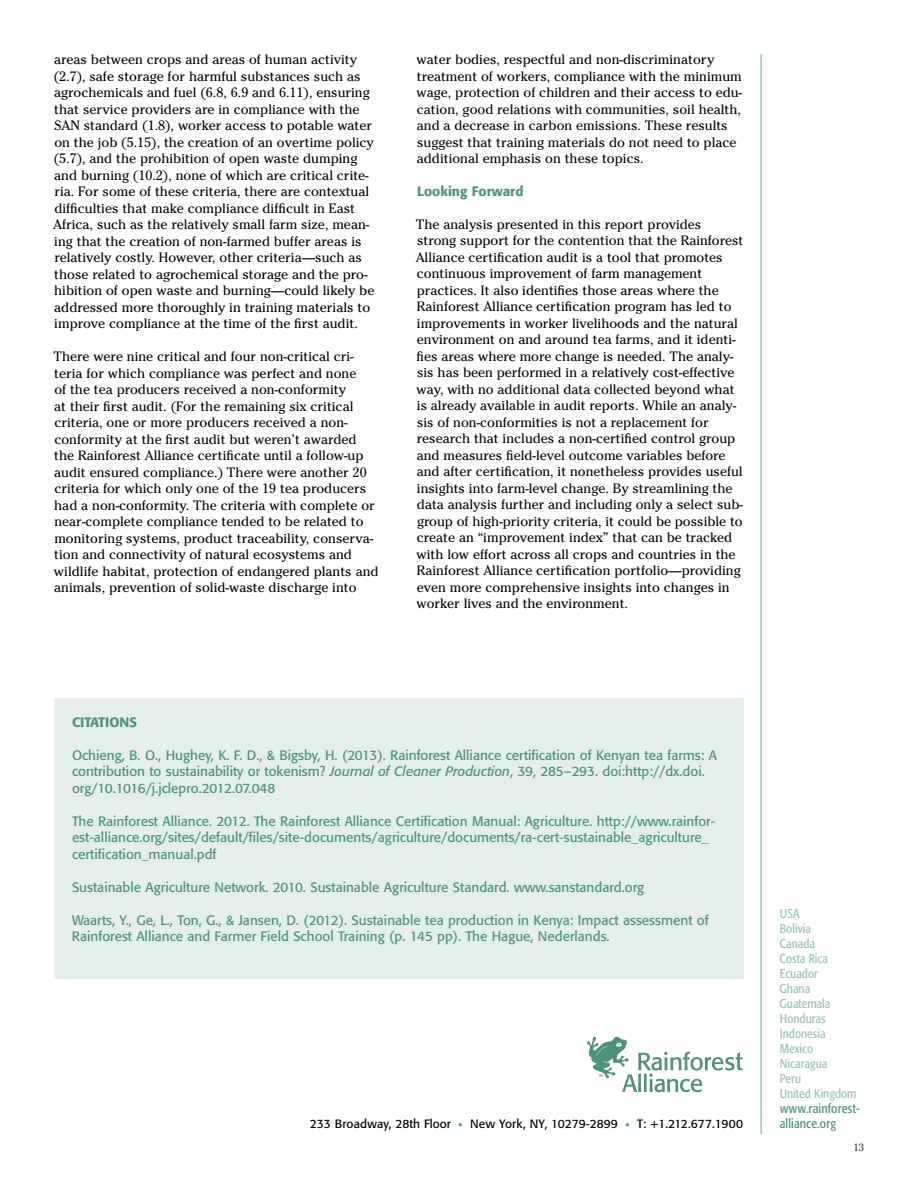
<style>
.page{position:relative;width:918px;height:1188px;background:#fff}
.page>*{position:absolute;margin:0;border:0;box-sizing:border-box;transform-origin:0 0}
.t1{font:13.5px/16.5px "Cheltenham";color:#000}
.t2{font:13.5px/16.5px "Formata";color:#4e917a}
.t3{font:500 13.5px "Formata";color:#4e917a}
.t4{font:condensed 13.2px/15px "Formata";letter-spacing:.01em;color:#4e917a}
.t5{font:condensed 12.75px/15px "Formata";color:#9dc1b3}
.t6{font:12px "Formata";color:#000}
.t7{font:300 10.5px "Cheltenham";color:#000}
.s1{font-style:italic}
.s2{color:#4e917a}
</style>
<div class="page">
<hr style="left:760px;top:54px;width:2px;height:1080px;background:#9dc1b3">
<svg style="left:587px;top:1037px;width:156px;height:55px"></svg>
<div style="left:54px;top:698px;width:689px;height:281px;background:#e5eeea"></div>
<p class="t1" style="left:53px;top:51px;width:323px">areas between crops and areas of human activity (2.7), safe storage for harmful substances such as agrochemicals and fuel (6.8, 6.9 and 6.11), ensuring that service providers are in compliance with the SAN standard (1.8), worker access to potable water on the job (5.15), the creation of an overtime policy (5.7), and the prohibition of open waste dumping and burning (10.2), none of which are critical crite&shy;ria. For some of these criteria, there are contextual difficulties that make compliance difficult in East Africa, such as the relatively small farm size, mean&shy;ing that the creation of non-farmed buffer areas is relatively costly. However, other criteria—such as those related to agrochemical storage and the pro&shy;hibition of open waste and burning—could likely be addressed more thoroughly in training materials to improve compliance at the time of the first audit.</p>
<p class="t1" style="left:53px;top:348px;width:327px">There were nine critical and four non-critical cri&shy;teria for which compliance was perfect and none<br>of the tea producers received a non-conformity<br>at their first audit. (For the remaining six critical criteria, one or more producers received a non&shy;conformity at the first audit but weren’t awarded the Rainforest Alliance certificate until a follow-up audit ensured compliance.) There were another 20 criteria for which only one of the 19 tea producers had a non-conformity. The criteria with complete or near-complete compliance tended to be related to monitoring systems, product traceability, conserva&shy;tion and connectivity of natural ecosystems and wildlife habitat, protection of endangered plants and animals, prevention of solid-waste discharge into</p>
<p class="t1" style="left:417px;top:51px;width:327px">water bodies, respectful and non-discriminatory treatment of workers, compliance with the minimum wage, protection of children and their access to edu&shy;cation, good relations with communities, soil health, and a decrease in carbon emissions. These results suggest that training materials do not need to place additional emphasis on these topics.</p>
<p class="t3" style="left:417px;top:183px;width:108px">Looking Forward</p>
<p class="t1" style="left:416px;top:216px;width:329px">The analysis presented in this report provides strong support for the contention that the Rainforest Alliance certification audit is a tool that promotes continuous improvement of farm management practices. It also identifies those areas where the Rainforest Alliance certification program has led to improvements in worker livelihoods and the natural environment on and around tea farms, and it identi&shy;fies areas where more change is needed. The analy&shy;sis has been performed in a relatively cost-effective way, with no additional data collected beyond what is already available in audit reports. While an analy&shy;sis of non-conformities is not a replacement for research that includes a non-certified control group and measures field-level outcome variables before and after certification, it nonetheless provides useful insights into farm-level change. By streamlining the data analysis further and including only a select sub&shy;group of high-priority criteria, it could be possible to create an “improvement index” that can be tracked with low effort across all crops and countries in the Rainforest Alliance certification portfolio—providing even more comprehensive insights into changes in worker lives and the environment.</p>
<p class="t3" style="left:72px;top:714px;width:67px">CITATIONS</p>
<p class="t2" style="left:72px;top:747px;width:647px">Ochieng, B. O., Hughey, K. F. D., &amp; Bigsby, H. (2013). Rainforest Alliance certification of Kenyan tea farms: A contribution to sustainability or tokenism? <span class="s1">Journal of Cleaner Production</span>, 39, 285–293. doi:http://dx.doi. org/10.1016/j.jclepro.2012.07.048</p>
<p class="t2" style="left:72px;top:813px;width:645px">The Rainforest Alliance. 2012. The Rainforest Alliance Certification Manual: Agriculture. http://www.rainfor&shy;est-alliance.org/sites/default/files/site-documents/agriculture/documents/ra-cert-sustainable_agriculture_ certification_manual.pdf</p>
<p class="t2" style="left:72px;top:879px;width:574px">Sustainable Agriculture Network. 2010. Sustainable Agriculture Standard. www.sanstandard.org</p>
<p class="t2" style="left:72px;top:912px;width:638px">Waarts, Y., Ge, L., Ton, G., &amp; Jansen, D. (2012). Sustainable tea production in Kenya: Impact assessment of<br>Rainforest Alliance and Farmer Field School Training (p. 145 pp). The Hague, Nederlands.</p>
<p class="t6" style="left:310px;top:1117px;width:435px">233 Broadway, 28th Floor <span class="s2">•</span> N ew York, NY, 10279-2899 <span class="s2">•</span> T: +1.212.677.1900</p>
<p class="t5" style="left:779px;top:906px;width:79px">USA<br>Bolivia<br>Canada<br>Costa Rica<br>Ecuador<br>Ghana<br>Guatemala<br>Honduras<br>Indonesia<br>Mexico<br>Nicaragua<br>Peru<br>United Kingdom</p>
<p class="t4" style="left:780px;top:1101px;width:81px">www.rainforest&shy;alliance.org</p>
<p class="t7" style="left:854px;top:1141px;width:12px">13</p>
</div>
